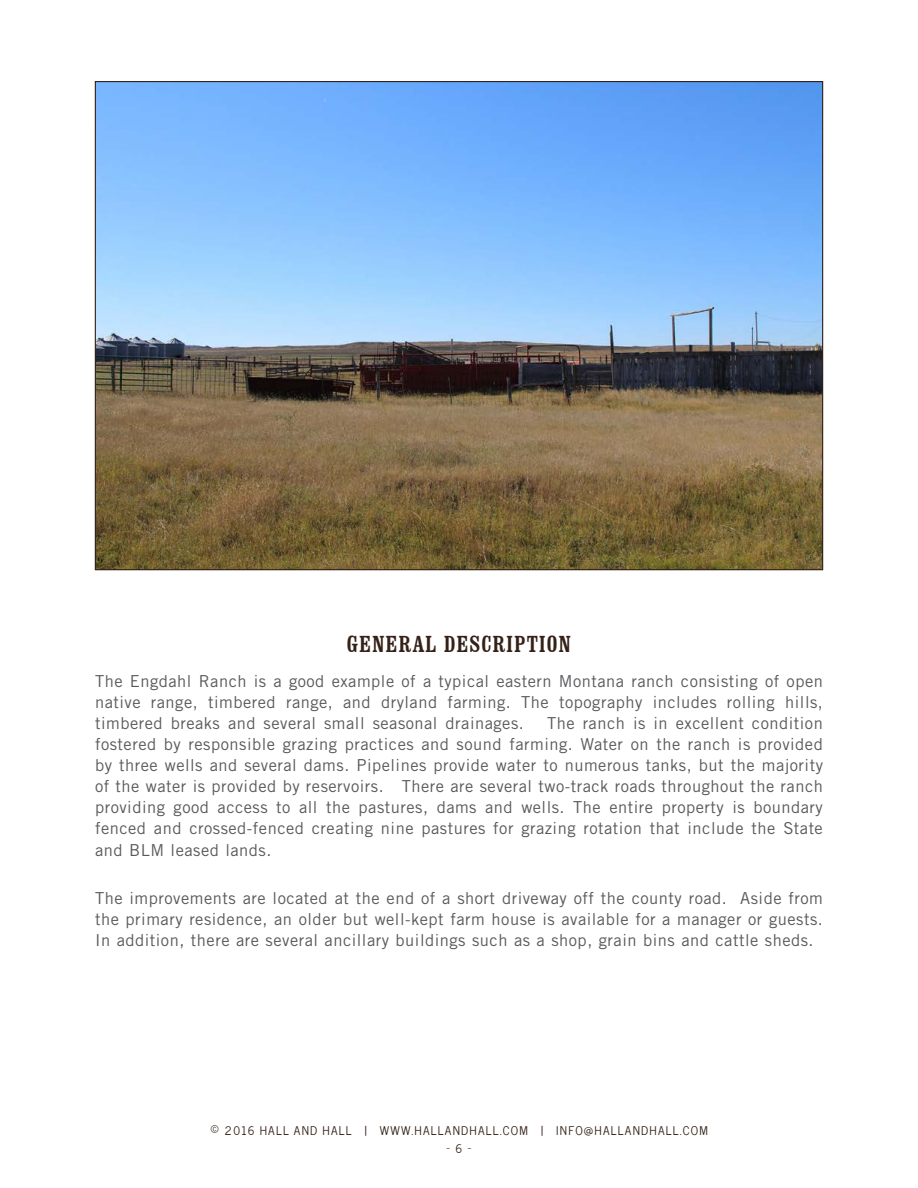
<style>
.page{position:relative;width:918px;height:1188px;background:#fff}
.page>*{position:absolute;margin:0;border:0;box-sizing:border-box;transform-origin:0 0}
.t1{font:condensed 24px "Clarendon BT";letter-spacing:.04em;color:#342117}
.t2{font:16.5px/21.1px "Trade Gothic LT Std";letter-spacing:.03em;color:#58595b;text-align:justify}
.t3{font:12px "News Cycle";letter-spacing:.1em;color:#342117}
.s1{font-size:16.5px}
</style>
<div class="page">
<img style="left:97px;top:83px;width:724px;height:485px">
<h1 class="t1" style="left:347px;top:629px;width:226px">GENERAL DESCRIPTION</h1>
<p class="t2" style="left:95px;top:670px;width:729px">The Engdahl Ranch is a good example of a typical eastern Montana ranch consisting of open native range, timbered range, and dryland farming. The topography includes rolling hills, timbered breaks and several small seasonal drainages.</p>
<p class="t2" style="left:95px;top:712px;width:729px;text-indent:452px">The ranch is in excellent condition fostered by responsible grazing practices and sound farming. Water on the ranch is provided by three wells and several dams. Pipelines provide water to numerous tanks, but the majority of the water is provided by reservoirs. There are several two-track roads throughout the ranch providing good access to all the pastures, dams and wells. The entire property is boundary fenced and crossed-fenced creating nine pastures for grazing rotation that include the State and BLM leased lands.</p>
<p class="t2" style="left:95px;top:887px;width:729px">The improvements are located at the end of a short driveway off the county road. Aside from the primary residence, an older but well-kept farm house is available for a manager or guests.<br>In addition, there are several ancillary buildings such as a shop, grain bins and cattle sheds.</p>
<p class="t3" style="left:210px;top:1120px;width:499px"><span class="s1">©</span> 2016 HALL AND HALL | WWW.HALLANDHALL.COM | INFO@HALLANDHALL.COM</p>
<p class="t3" style="left:446px;top:1138px;width:26px">— 6 –</p>
</div>
